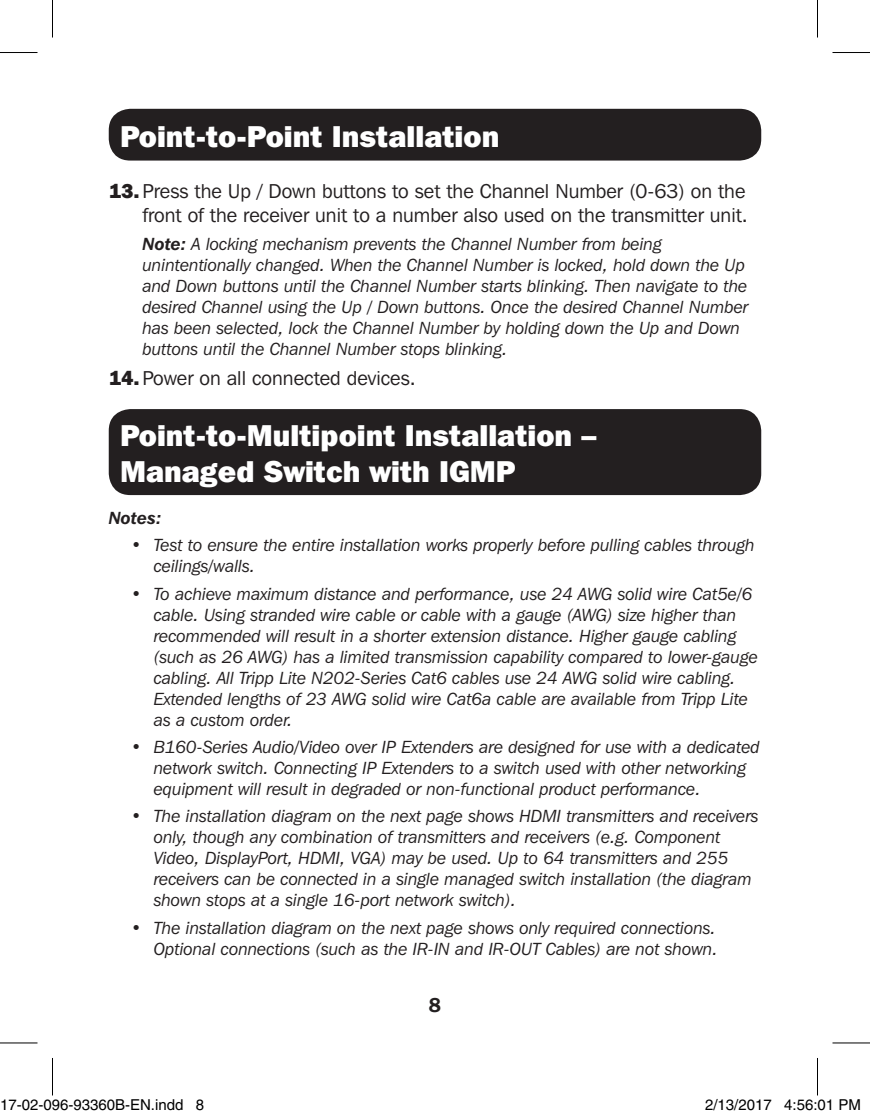
<style>
.page{position:relative;width:870px;height:1118px;background:#fff}
.page>*{position:absolute;margin:0;border:0;box-sizing:border-box;transform-origin:0 0}
.t1{font:800 30px "Franklin Gothic IT Cby BT";color:#fff}
.t2{font:20px/24px "Franklin Gothic IT Cby BT";color:#231f20;text-align:right}
.t3{font:600 20px "Franklin Gothic IT Cby BT";color:#231f20}
.t4{font:italic 17.5px/21px "Franklin Gothic IT Cby BT";color:#231f20}
.t5{font:italic 600 17.5px "Franklin Gothic IT Cby BT";color:#231f20}
.t6{font:15px "Helvetica";color:#000}
.s1{font-weight:800}
.s2{font-weight:600}
</style>
<div class="page">
<div style="left:109px;top:109px;width:652px;height:52px;background:#231f20;border-radius:22px"></div>
<div style="left:109px;top:409px;width:652px;height:86px;background:#231f20;border-radius:22px"></div>
<hr style="left:0;top:52px;width:38px;height:1px;background:#000">
<hr style="left:832px;top:52px;width:38px;height:1px;background:#000">
<hr style="left:0;top:1042px;width:38px;height:1px;background:#000">
<hr style="left:832px;top:1042px;width:38px;height:1px;background:#000">
<hr style="left:52px;top:0;width:1px;height:38px;background:#000">
<hr style="left:52px;top:1058px;width:1px;height:37px;background:#000">
<hr style="left:817px;top:0;width:1px;height:38px;background:#000">
<hr style="left:817px;top:1058px;width:1px;height:37px;background:#000">
<div style="left:23px;top:1100px;width:6px;height:10px;border:1px solid #fff;border-radius:50%"></div>
<div style="left:22px;top:1099px;width:8px;height:12px;border:1px solid #fff;border-radius:50%"></div>
<div style="left:45px;top:1100px;width:5px;height:10px;border:1px solid #fff;border-radius:50%"></div>
<div style="left:43px;top:1099px;width:9px;height:12px;border:1px solid #fff;border-radius:50%"></div>
<div style="left:108px;top:1100px;width:6px;height:10px;border:1px solid #fff;border-radius:50%"></div>
<div style="left:107px;top:1099px;width:8px;height:12px;border:1px solid #fff;border-radius:50%"></div>
<div style="left:748px;top:1100px;width:6px;height:10px;border:1px solid #fff;border-radius:50%"></div>
<div style="left:747px;top:1099px;width:8px;height:12px;border:1px solid #fff;border-radius:50%"></div>
<div style="left:819px;top:1100px;width:5px;height:10px;border:1px solid #fff;border-radius:50%"></div>
<div style="left:818px;top:1099px;width:8px;height:12px;border:1px solid #fff;border-radius:50%"></div>
<p class="t1" style="left:120px;top:117px;width:381px">Point-to-Point Installation</p>
<p class="t2" style="left:109px;top:179px;width:641px"><span class="s1">13.</span> Press the Up / Down buttons to set the Channel Number (0-63) on the front of the receiver unit to a number also used on the transmitter unit.</p>
<p class="t4" style="left:142px;top:233px;width:607px"><span class="s2">Note:</span> A locking mechanism prevents the Channel Number from being unintentionally changed. When the Channel Number is locked, hold down the Up and Down buttons until the Channel Number starts blinking. Then navigate to the desired Channel using the Up / Down buttons. Once the desired Channel Number has been selected, lock the Channel Number by holding down the Up and Down buttons until the Channel Number stops blinking.</p>
<p class="t2" style="left:109px;top:366px;width:309px"><span class="s1">14.</span> Power on all connected devices.</p>
<p class="t1" style="left:120px;top:416px;width:478px">Point-to-Multipoint Installation –</p>
<p class="t1" style="left:120px;top:452px;width:397px">Managed Switch with IGMP</p>
<p class="t5" style="left:109px;top:507px;width:54px">Notes:</p>
<p class="t4" style="left:154px;top:534px;width:602px;text-indent:-22px">• Test to ensure the entire installation works properly before pulling cables through ceilings/walls.</p>
<p class="t4" style="left:154px;top:582px;width:606px;text-indent:-22px">• To achieve maximum distance and performance, use 24 AWG solid wire Cat5e/6 cable. Using stranded wire cable or cable with a gauge (AWG) size higher than recommended will result in a shorter extension distance. Higher gauge cabling (such as 26 AWG) has a limited transmission capability compared to lower-gauge cabling. All Tripp Lite N202-Series Cat6 cables use 24 AWG solid wire cabling.<br>Extended lengths of 23 AWG solid wire Cat6a cable are available from Tripp Lite as a custom order.</p>
<p class="t4" style="left:154px;top:736px;width:608px;text-indent:-22px">• B160-Series Audio/Video over IP Extenders are designed for use with a dedicated network switch. Connecting IP Extenders to a switch used with other networking equipment will result in degraded or non-functional product performance.</p>
<p class="t4" style="left:154px;top:805px;width:606px;text-indent:-22px">• The installation diagram on the next page shows HDMI transmitters and receivers only, though any combination of transmitters and receivers (e.g. Component Video, DisplayPort, HDMI, VGA) may be used. Up to 64 transmitters and 255 receivers can be connected in a single managed switch installation (the diagram shown stops at a single 16-port network switch).</p>
<p class="t4" style="left:131px;top:916px;width:588px;text-align:right">• The installation diagram on the next page shows only required connections.<br>Optional connections (such as the IR-IN and IR-OUT Cables) are not shown.</p>
<p class="t3" style="left:429px;top:992px;width:14px">8</p>
<p class="t6" style="left:0;top:1096px;width:206px">17-02-096-93360B-EN.indd 8</p>
<p class="t6" style="left:705px;top:1096px;width:157px">2/13/2017 4:56:01 PM</p>
</div>
